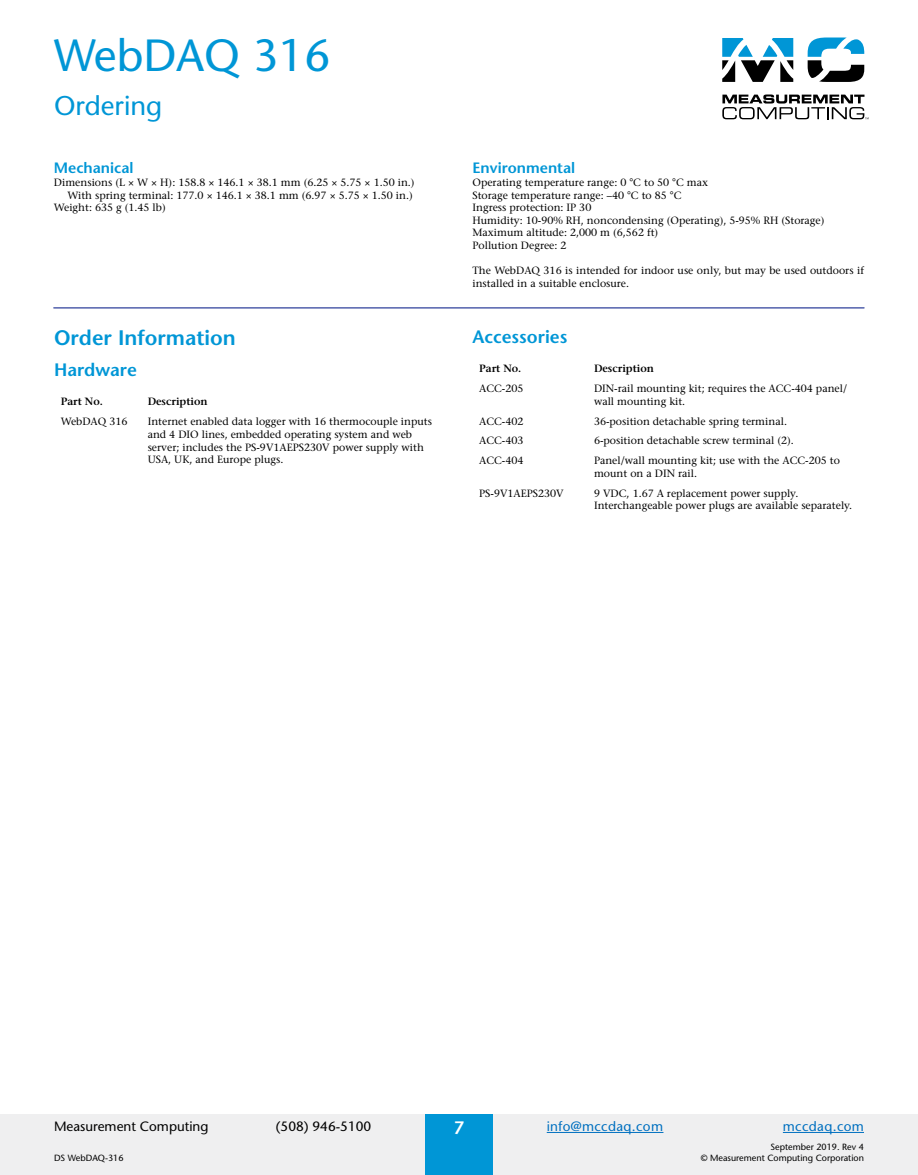
<style>
.page{position:relative;width:918px;height:1175px;background:#fff}
.page>*{position:absolute;margin:0;border:0;box-sizing:border-box;transform-origin:0 0}
.t1{font:45px "Stone Sans";color:#0096d6}
.t2{font:27px "Stone Sans";color:#0096d6}
.t3{font:600 21px "Stone Sans";color:#0096d6}
.t4{font:600 18px "Stone Sans";color:#0096d6}
.t5{font:600 18px "Stone Sans";color:#fff}
.t6{font:600 15px "Stone Sans";color:#0096d6}
.t7{font:13.5px "Stone Sans";color:#000}
.t8{font:13.5px "Stone Sans";letter-spacing:.025em;color:#0070c0}
.t9{font:10.5px/12.6px "Stone Serif";color:#000}
.t10{font:600 10.5px "Stone Serif";color:#000}
.t11{font:9px "Stone Sans";color:#000}
</style>
<div class="page">
<svg style="left:722px;top:94px;width:147px;height:25px"></svg>
<svg style="left:722px;top:38px;width:71px;height:44px"></svg>
<svg style="left:808px;top:38px;width:56px;height:44px"></svg>
<div style="left:0;top:1114px;width:918px;height:60px;background:#efeff0"></div>
<div style="left:425px;top:1114px;width:68px;height:60px;background:#0096d6"></div>
<hr style="left:547px;top:1132px;width:116px;height:1px;background:#0070c0">
<hr style="left:783px;top:1132px;width:81px;height:1px;background:#0070c0">
<hr style="left:54px;top:307px;width:810px;height:1px;background:#5261ac">
<h1 class="t1" style="left:54px;top:29px;width:278px">WebDAQ 316</h1>
<h2 class="t2" style="left:54px;top:89px;width:110px">Ordering</h2>
<h3 class="t6" style="left:54px;top:159px;width:81px">Mechanical</h3>
<p class="t9" style="left:54px;top:176px;width:362px">Dimensions (L × W × H): 158.8 × 146.1 × 38.1 mm (6.25 × 5.75 × 1.50 in.)</p>
<p class="t9" style="left:67px;top:189px;width:347px">With spring terminal: 177.0 × 146.1 × 38.1 mm (6.97 × 5.75 × 1.50 in.)</p>
<p class="t9" style="left:54px;top:201px;width:113px">Weight: 635 g (1.45 lb)</p>
<h3 class="t3" style="left:54px;top:325px;width:183px">Order Information</h3>
<h3 class="t4" style="left:54px;top:359px;width:84px">Hardware</h3>
<p class="t10" style="left:61px;top:395px;width:44px">Part No.</p>
<p class="t10" style="left:148px;top:395px;width:62px">Description</p>
<p class="t9" style="left:61px;top:415px;width:68px">WebDAQ 316</p>
<p class="t9" style="left:148px;top:415px;width:286px">Internet enabled data logger with 16 thermocouple inputs and 4 DIO lines, embedded operating system and web server; includes the PS-9V1AEPS230V power supply with USA, UK, and Europe plugs.</p>
<h3 class="t6" style="left:472px;top:159px;width:104px">Environmental</h3>
<p class="t9" style="left:472px;top:176px;width:354px">Operating temperature range: 0 °C to 50 °C max<br>Storage temperature range: –40 °C to 85 °C<br>Ingress protection: IP 30<br>Humidity: 10-90% RH, noncondensing (Operating), 5-95% RH (Storage)<br>Maximum altitude: 2,000 m (6,562 ft)<br>Pollution Degree: 2</p>
<p class="t9" style="left:472px;top:264px;width:393px">The WebDAQ 316 is intended for indoor use only, but may be used outdoors if installed in a suitable enclosure.</p>
<h3 class="t4" style="left:472px;top:326px;width:96px">Accessories</h3>
<p class="t10" style="left:479px;top:362px;width:44px">Part No.</p>
<p class="t10" style="left:594px;top:362px;width:62px">Description</p>
<p class="t9" style="left:479px;top:382px;width:46px">ACC-205</p>
<p class="t9" style="left:594px;top:382px;width:255px">DIN-rail mounting kit; requires the ACC-404 panel/ wall mounting kit.</p>
<p class="t9" style="left:479px;top:414px;width:46px">ACC-402</p>
<p class="t9" style="left:594px;top:414px;width:195px">36-position detachable spring terminal.</p>
<p class="t9" style="left:479px;top:434px;width:46px">ACC-403</p>
<p class="t9" style="left:594px;top:434px;width:201px">6-position detachable screw terminal (2).</p>
<p class="t9" style="left:479px;top:454px;width:46px">ACC-404</p>
<p class="t9" style="left:594px;top:454px;width:247px">Panel/wall mounting kit; use with the ACC-205 to mount on a DIN rail.</p>
<p class="t9" style="left:479px;top:487px;width:86px">PS-9V1AEPS230V</p>
<p class="t9" style="left:594px;top:487px;width:260px">9 VDC, 1.67 A replacement power supply.<br>Interchangeable power plugs are available separately.</p>
<p class="t7" style="left:54px;top:1118px;width:156px">Measurement Computing</p>
<p class="t7" style="left:276px;top:1118px;width:97px">(508) 946-5100</p>
<h3 class="t5" style="left:454px;top:1117px;width:12px">7</h3>
<p class="t8" style="left:547px;top:1118px;width:118px">info@mccdaq.com</p>
<p class="t8" style="left:783px;top:1118px;width:83px">mccdaq.com</p>
<p class="t11" style="left:770px;top:1141px;width:95px">September 2019. Rev 4</p>
<p class="t11" style="left:54px;top:1152px;width:71px">DS WebDAQ-316</p>
<p class="t11" style="left:701px;top:1152px;width:165px">© Measurement Computing Corporation</p>
</div>
